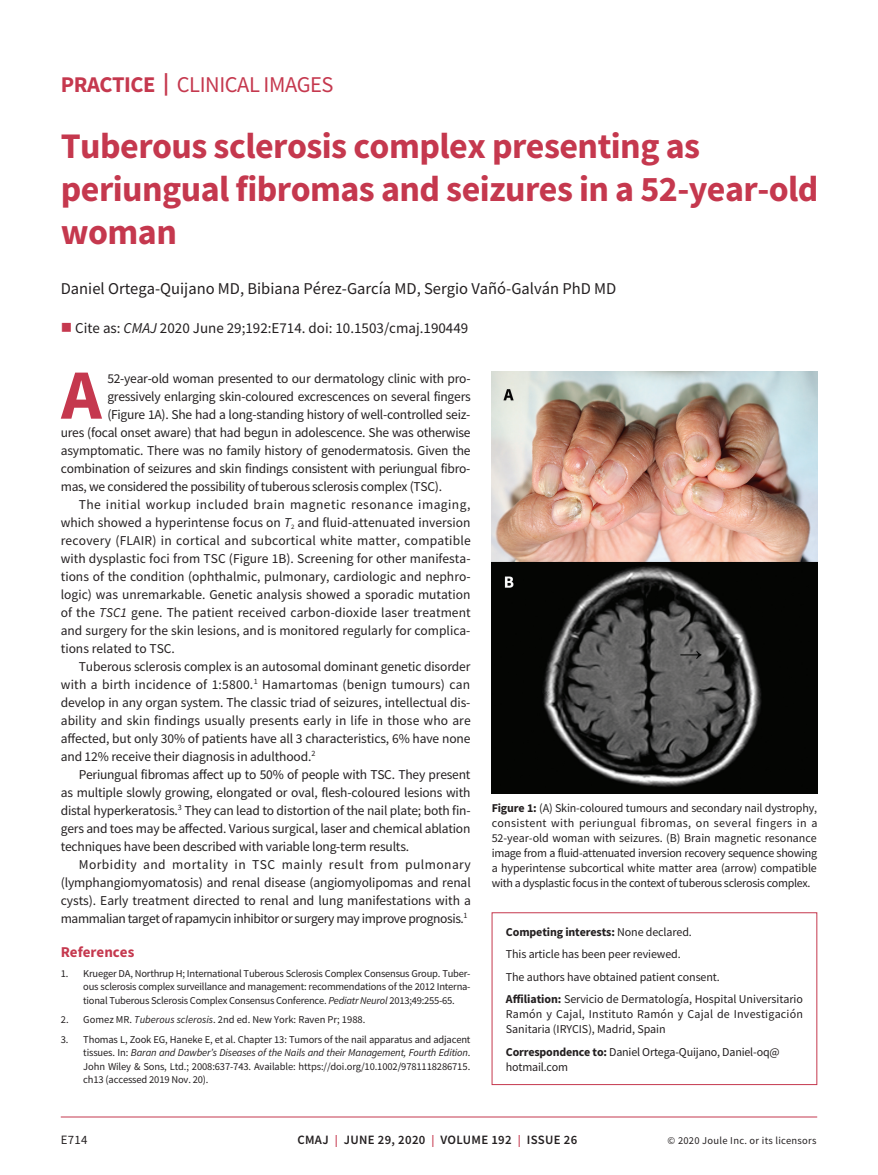
<style>
.page{position:relative;width:878px;height:1175px;background:#fff}
.page>*{position:absolute;margin:0;border:0;box-sizing:border-box;transform-origin:0 0}
.t1{font:700 70.65px "Source Sans Pro";color:#c5384e}
.t2{font:700 36px/43.2px "Source Sans Pro";letter-spacing:-.015em;color:#c5384e}
.t3{font:22.5px "Source Sans Pro";letter-spacing:-.02em;color:#c5384e}
.t4{font:16.5px "Source Sans Pro";color:#231f20}
.t5{font:15px "Source Sans Pro";color:#231f20}
.t6{font:700 15px "Source Sans Pro";color:#c5384e}
.t7{font:13.5px "Source Sans Pro";letter-spacing:-.01em;color:#231f20}
.t8{font:13.5px "Source Sans Pro";letter-spacing:.015em;color:#231f20}
.t9{font:13.5px "Source Sans Pro";letter-spacing:-.03em;color:#231f20}
.t10{font:13.5px "Source Sans Pro";letter-spacing:.03em;color:#231f20}
.t11{font:13.5px "Source Sans Pro";letter-spacing:.035em;color:#231f20}
.t12{font:600 12.75px "Source Sans Pro";letter-spacing:.025em;color:#231f20}
.t13{font:12.75px "Source Sans Pro";color:#231f20}
.t14{font:12px/15px "Source Sans Pro";letter-spacing:-.01em;color:#231f20}
.t15{font:12px/15px "Source Sans Pro";letter-spacing:.015em;color:#231f20}
.t16{font:10.5px/13.5px "Source Sans Pro";letter-spacing:-.01em;color:#231f20;text-align:justify}
.t17{font:10.5px "Source Sans Pro";letter-spacing:.025em;color:#231f20}
.s1{font-weight:700}
.s2{color:#c5384e}
.s3{font-style:italic}
.s4{font-size:12px;color:#c5384e}
</style>
<div class="page">
<hr style="left:61px;top:1116px;width:756px;height:1px;background:#c5384e">
<img style="left:491px;top:371px;width:326px;height:422px">
<div style="left:491px;top:912px;width:326px;height:172px;border:1px solid #c5384e"></div>
<h3 class="t3" style="left:61px;top:70px;width:274px"><span class="s1">PRACTICE |</span> CLINICAL IMAGES</h3>
<h2 class="t2" style="left:61px;top:123px;width:759px">Tuberous sclerosis complex presenting as periungual fibromas and seizures in a 52-year-old woman</h2>
<p class="t4" style="left:61px;top:277px;width:557px">Daniel Ortega-Quijano MD, Bibiana Pérez-García MD, Sergio Vañó-Galván PhD MD</p>
<p class="t5" style="left:61px;top:318px;width:409px"><span class="s2">■</span> Cite as: <span class="s3">CMAJ</span> 2020 June 29;192:E714. doi: 10.1503/cmaj.190449</p>
<h1 class="t1" style="left:61px;top:347px;width:42px">A</h1>
<p class="t7" style="left:107px;top:369px;width:365px">52-year-old woman presented to our dermatology clinic with pro-</p>
<p class="t7" style="left:107px;top:387px;width:365px">gressively enlarging skin-coloured excrescences on several fingers</p>
<p class="t7" style="left:107px;top:405px;width:363px">(Figure 1A). She had a long-standing history of well-controlled seiz-</p>
<p class="t7" style="left:61px;top:423px;width:411px">ures (focal onset aware) that had begun in adolescence. She was otherwise</p>
<p class="t7" style="left:61px;top:441px;width:411px">asymptomatic. There was no family history of genodermatosis. Given the</p>
<p class="t7" style="left:61px;top:459px;width:411px">combination of seizures and skin findings consistent with periungual fibro-</p>
<p class="t7" style="left:61px;top:477px;width:383px">mas, we considered the possibility of tuberous sclerosis complex (TSC).</p>
<p class="t10" style="left:79px;top:495px;width:393px">The initial workup included brain magnetic resonance imaging,</p>
<p class="t7" style="left:61px;top:513px;width:411px">which showed a hyperintense focus on <span class="s3">T</span><sub>2</sub> and fluid-attenuated inversion</p>
<p class="t8" style="left:61px;top:531px;width:411px">recovery (FLAIR) in cortical and subcortical white matter, compatible</p>
<p class="t7" style="left:61px;top:549px;width:411px">with dysplastic foci from TSC (Figure 1B). Screening for other manifesta-</p>
<p class="t7" style="left:61px;top:567px;width:411px">tions of the condition (ophthalmic, pulmonary, cardiologic and nephro-</p>
<p class="t7" style="left:61px;top:585px;width:411px">logic) was unremarkable. Genetic analysis showed a sporadic mutation</p>
<p class="t7" style="left:61px;top:603px;width:411px">of the <span class="s3">TSC1</span> gene. The patient received carbon-dioxide laser treatment</p>
<p class="t7" style="left:61px;top:621px;width:411px">and surgery for the skin lesions, and is monitored regularly for complica-</p>
<p class="t7" style="left:61px;top:639px;width:116px">tions related to TSC.</p>
<p class="t7" style="left:79px;top:657px;width:393px">Tuberous sclerosis complex is an autosomal dominant genetic disorder</p>
<p class="t8" style="left:61px;top:675px;width:411px">with a birth incidence of 1:5800.<sup>1</sup> Hamartomas (benign tumours) can</p>
<p class="t7" style="left:61px;top:693px;width:411px">develop in any organ system. The classic triad of seizures, intellectual dis-</p>
<p class="t7" style="left:61px;top:711px;width:411px">ability and skin findings usually presents early in life in those who are</p>
<p class="t7" style="left:61px;top:729px;width:411px">affected, but only 30% of patients have all 3 characteristics, 6% have none</p>
<p class="t7" style="left:61px;top:747px;width:256px">and 12% receive their diagnosis in adulthood.<sup>2</sup></p>
<p class="t7" style="left:79px;top:765px;width:393px">Periungual fibromas affect up to 50% of people with TSC. They present</p>
<p class="t7" style="left:61px;top:783px;width:411px">as multiple slowly growing, elongated or oval, flesh-coloured lesions with</p>
<p class="t7" style="left:61px;top:801px;width:411px">distal hyperkeratosis.<sup>3</sup> They can lead to distortion of the nail plate; both fin-</p>
<p class="t7" style="left:61px;top:819px;width:411px">gers and toes may be affected. Various surgical, laser and chemical ablation</p>
<p class="t7" style="left:61px;top:837px;width:350px">techniques have been described with variable long-term results.</p>
<p class="t11" style="left:79px;top:855px;width:393px">Morbidity and mortality in TSC mainly result from pulmonary</p>
<p class="t7" style="left:61px;top:873px;width:411px">(lymphangiomyomatosis) and renal disease (angiomyolipomas and renal</p>
<p class="t7" style="left:61px;top:891px;width:411px">cysts). Early treatment directed to renal and lung manifestations with a</p>
<p class="t9" style="left:61px;top:909px;width:408px">mammalian target of rapamycin inhibitor or surgery may improve prognosis.<sup>1</sup></p>
<p class="t6" style="left:61px;top:942px;width:75px">References</p>
<p class="t16" style="left:83px;top:966px;width:389px;text-indent:-23px">1. Krueger DA, Northrup H; International Tuberous Sclerosis Complex Consensus Group. Tuber&shy;ous sclerosis complex surveillance and management: recommendations of the 2012 Interna&shy;tional Tuberous Sclerosis Complex Consensus Conference. <span class="s3">Pediatr Neurol</span> 2013;49:255-65.</p>
<p class="t16" style="left:61px;top:1013px;width:306px">2. Gomez MR. <span class="s3">Tuberous sclerosis</span>. 2nd ed. New York: Raven Pr; 1988.</p>
<p class="t16" style="left:83px;top:1032px;width:389px;text-indent:-23px">3. Thomas L, Zook EG, Haneke E, et al. Chapter 13: Tumors of the nail apparatus and adjacent tissues. In: <span class="s3">Baran and Dawber’s Diseases of the Nails and their Management, Fourth Edition</span>.<br>John Wiley &amp; Sons, Ltd.; 2008:637-743. Available: https://doi.org/10.1002/9781118286715. ch13 (accessed 2019 Nov. 20).</p>
<p class="t14" style="left:491px;top:800px;width:327px;text-align:justify"><span class="s1">Figure 1:</span> (A) Skin-coloured tumours and secondary nail dystrophy, consistent with periungual fibromas, on several fingers in a 52-year-old woman with seizures. (B) Brain magnetic resonance image from a fluid-attenuated inversion recovery sequence showing a hyperintense subcortical white matter area (arrow) compatible with a dysplastic focus in the context of tuberous sclerosis complex.</p>
<p class="t14" style="left:506px;top:920px;width:298px;line-height:22.5px"><span class="s1">Competing interests:</span> None declared.<br>This article has been peer reviewed.<br>The authors have obtained patient consent.<br><span class="s1">Affiliation:</span> Servicio de Dermatología, Hospital Universitario</p>
<p class="t15" style="left:506px;top:1006px;width:298px">Ramón y Cajal, Instituto Ramón y Cajal de Investigación<br>Sanitaria (IRYCIS), Madrid, Spain</p>
<p class="t14" style="left:506px;top:1044px;width:275px"><span class="s1">Correspondence to:</span> Daniel Ortega-Quijano, Daniel-oq@ hotmail.com</p>
<p class="t13" style="left:61px;top:1132px;width:28px">E714</p>
<p class="t12" style="left:297px;top:1131px;width:281px">CMAJ <span class="s4">|</span> JUNE 29, 2020 <span class="s4">|</span> VOLUME 192 <span class="s4">|</span> ISSUE 26</p>
<p class="t17" style="left:667px;top:1134px;width:150px">© 2020 Joule Inc. or its licensors</p>
</div>
